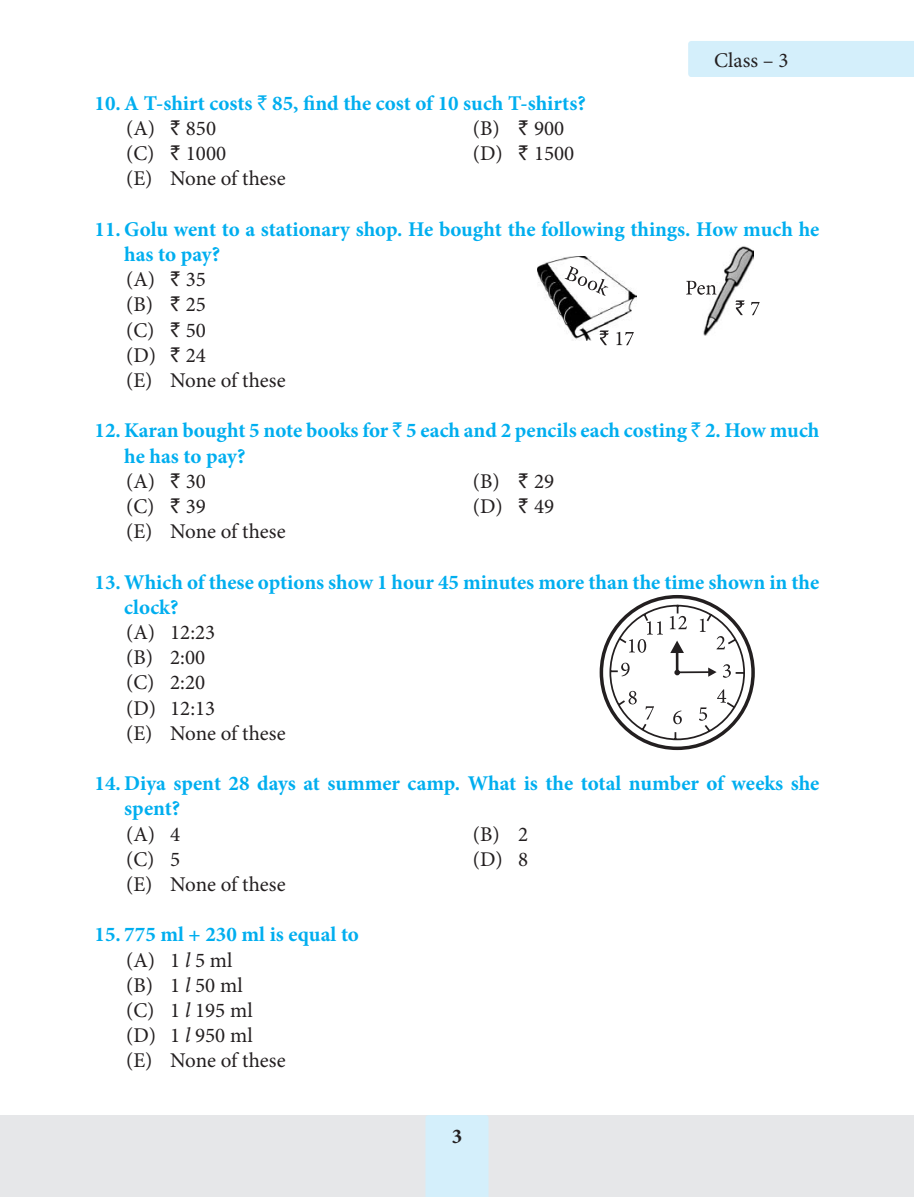
<style>
.page{position:relative;width:914px;height:1197px;background:#fff}
.page>*{position:absolute;margin:0;border:0;box-sizing:border-box;transform-origin:0 0}
.Questions{font:700 21px/25.2px "Minion Pro";color:#00aeef}
.Body{font:21px "Minion Pro";color:#231f20}
.t1{font:700 21px "Minion Pro";color:#231f20}
.s1{font-family:"Rupee";font-weight:400}
.s2{font-family:"Rupee"}
.s3{font-style:italic}
</style>
<div class="page">
<div style="left:0;top:1115px;width:914px;height:82px;background:#e6e7e9"></div>
<div style="left:426px;top:1115px;width:62px;height:82px;background:#d4effb"></div>
<div style="left:688px;top:41px;width:226px;height:36px;background:#d4effb"></div>
<img style="left:537px;top:256px;width:99px;height:85px">
<img style="left:703px;top:246px;width:50px;height:89px">
<svg style="left:735px;top:300px;width:9px;height:15px"></svg>
<svg style="left:751px;top:302px;width:8px;height:13px"></svg>
<svg style="left:686px;top:281px;width:30px;height:14px"></svg>
<svg style="left:564px;top:266px;width:44px;height:30px"></svg>
<svg style="left:599px;top:331px;width:9px;height:14px"></svg>
<svg style="left:616px;top:332px;width:18px;height:13px"></svg>
<div style="left:599px;top:595px;width:155px;height:155px;border:4px solid #231f20;border-radius:50%"></div>
<svg style="left:608px;top:603px;width:137px;height:138px"></svg>
<p class="Body" style="left:714px;top:46px;width:76px">Class – 3</p>
<p class="Questions" style="left:94px;top:90px;width:492px">10. A T-shirt costs <span class="s1">`</span> 85, find the cost of 10 such T-shirts?</p>
<p class="Body" style="left:126px;top:114px;width:92px">(A) <span class="s2">`</span> 850</p>
<p class="Body" style="left:473px;top:114px;width:93px">(B) <span class="s2">`</span> 900</p>
<p class="Body" style="left:126px;top:139px;width:102px">(C) <span class="s2">`</span> 1000</p>
<p class="Body" style="left:473px;top:139px;width:103px">(D) <span class="s2">`</span> 1500</p>
<p class="Body" style="left:126px;top:165px;width:161px">(E) None of these</p>
<p class="Questions" style="left:124px;top:216px;width:696px;text-indent:-30px">11. Golu went to a stationary shop. He bought the following things. How much he has to pay?</p>
<p class="Body" style="left:126px;top:265px;width:81px">(A) <span class="s2">`</span> 35</p>
<p class="Body" style="left:126px;top:291px;width:81px">(B) <span class="s2">`</span> 25</p>
<p class="Body" style="left:126px;top:316px;width:81px">(C) <span class="s2">`</span> 50</p>
<p class="Body" style="left:126px;top:341px;width:81px">(D) <span class="s2">`</span> 24</p>
<p class="Body" style="left:126px;top:366px;width:161px">(E) None of these</p>
<p class="Questions" style="left:124px;top:418px;width:696px;text-indent:-30px">12. Karan bought 5 note books for <span class="s1">`</span> 5 each and 2 pencils each costing <span class="s1">`</span> 2. How much he has to pay?</p>
<p class="Body" style="left:126px;top:467px;width:81px">(A) <span class="s2">`</span> 30</p>
<p class="Body" style="left:473px;top:467px;width:83px">(B) <span class="s2">`</span> 29</p>
<p class="Body" style="left:126px;top:492px;width:81px">(C) <span class="s2">`</span> 39</p>
<p class="Body" style="left:473px;top:492px;width:83px">(D) <span class="s2">`</span> 49</p>
<p class="Body" style="left:126px;top:517px;width:161px">(E) None of these</p>
<p class="Questions" style="left:124px;top:569px;width:696px;text-indent:-30px">13. Which of these options show 1 hour 45 minutes more than the time shown in the clock?</p>
<p class="Body" style="left:126px;top:618px;width:91px">(A) 12:23</p>
<p class="Body" style="left:126px;top:643px;width:81px">(B) 2:00</p>
<p class="Body" style="left:126px;top:669px;width:81px">(C) 2:20</p>
<p class="Body" style="left:126px;top:694px;width:91px">(D) 12:13</p>
<p class="Body" style="left:126px;top:719px;width:161px">(E) None of these</p>
<p class="Questions" style="left:124px;top:771px;width:696px;text-indent:-30px">14. Diya spent 28 days at summer camp. What is the total number of weeks she spent?</p>
<p class="Body" style="left:126px;top:820px;width:56px">(A) 4</p>
<p class="Body" style="left:472px;top:820px;width:57px">(B) 2</p>
<p class="Body" style="left:126px;top:845px;width:56px">(C) 5</p>
<p class="Body" style="left:472px;top:845px;width:57px">(D) 8</p>
<p class="Body" style="left:126px;top:870px;width:161px">(E) None of these</p>
<p class="Questions" style="left:94px;top:922px;width:266px">15. 775 ml + 230 ml is equal to</p>
<p class="Body" style="left:126px;top:946px;width:108px">(A) 1 <span class="s3">l</span> 5 ml</p>
<p class="Body" style="left:126px;top:971px;width:118px">(B) 1 <span class="s3">l</span> 50 ml</p>
<p class="Body" style="left:126px;top:996px;width:128px">(C) 1 <span class="s3">l</span> 195 ml</p>
<p class="Body" style="left:126px;top:1021px;width:128px">(D) 1 <span class="s3">l</span> 950 ml</p>
<p class="Body" style="left:126px;top:1047px;width:161px">(E) None of these</p>
<p class="t1" style="left:452px;top:1121px;width:12px">3</p>
</div>
